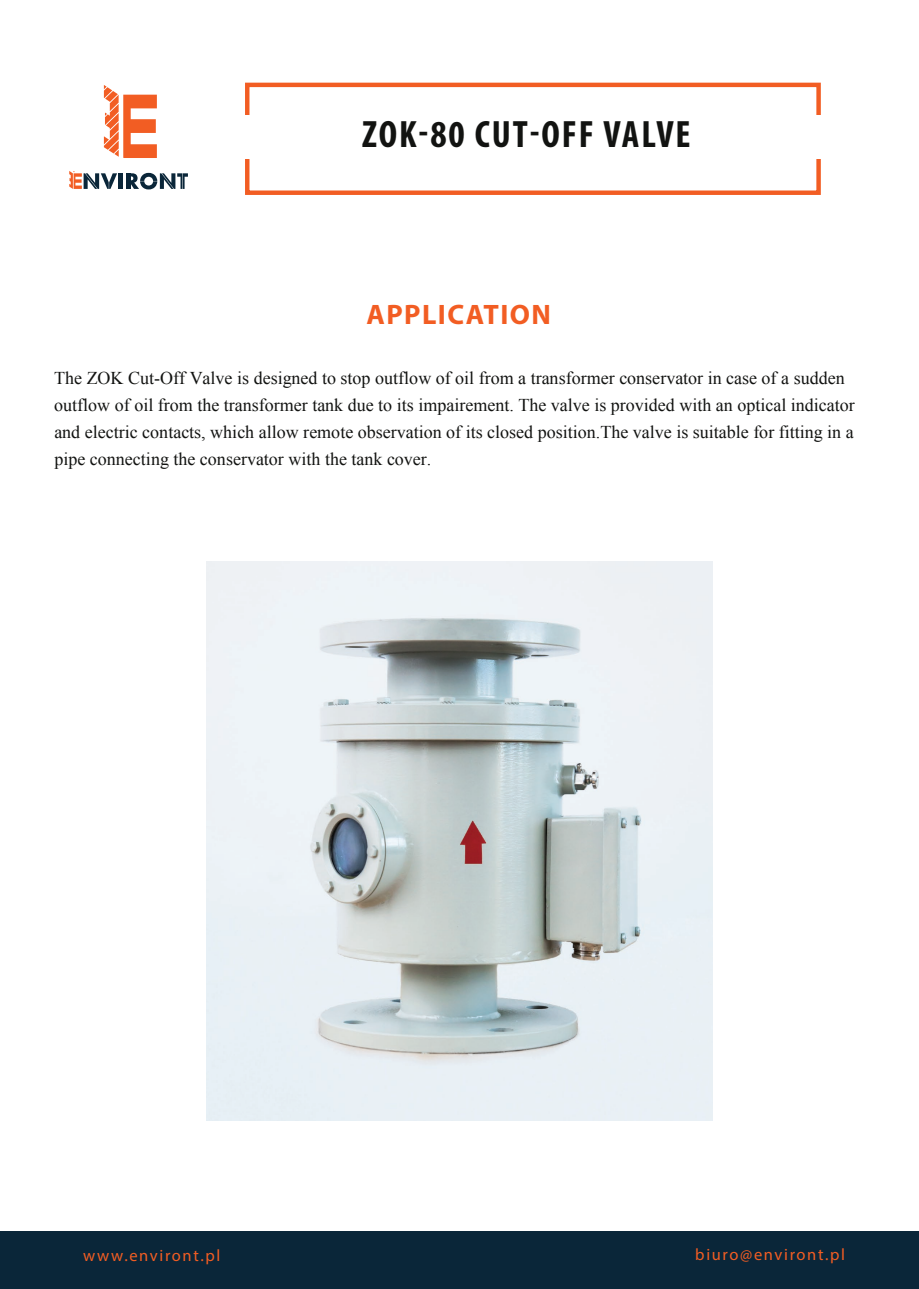
<style>
.page{position:relative;width:919px;height:1289px;background:#fff}
.page>*{position:absolute;margin:0;border:0;box-sizing:border-box;transform-origin:0 0}
.t1{font:700 condensed 38.25px "Myriad Pro";letter-spacing:.05em;color:#121311}
.t2{font:700 28.2px "Myriad Pro";letter-spacing:.05em;color:#f25d23}
.t3{font:18px/27px "Times New Roman";color:#121311}
.t4{font:16.5px "Myriad Pro";letter-spacing:.1em;color:#f25d23}
</style>
<div class="page">
<div style="left:245px;top:83px;width:575px;height:112px;border:4px solid #f25d23"></div>
<div style="left:233px;top:116px;width:27px;height:43px;background:#fff"></div>
<div style="left:803px;top:116px;width:29px;height:43px;background:#fff"></div>
<div style="left:0;top:1231px;width:918px;height:57px;background:#0a2639"></div>
<hr style="left:126px;top:173px;width:4px;height:16px;background:#0a2639">
<svg style="left:130px;top:173px;width:58px;height:16px"></svg>
<svg style="left:69px;top:171px;width:54px;height:18px"></svg>
<svg style="left:104px;top:85px;width:53px;height:73px"></svg>
<img style="left:206px;top:562px;width:506px;height:558px">
<h1 class="t1" style="left:362px;top:110px;width:330px">ZOK-80 CUT-OFF VALVE</h1>
<h2 class="t2" style="left:366px;top:296px;width:186px">APPLICATION</h2>
<p class="t3" style="left:54px;top:364px;width:802px">The ZOK Cut-Off Valve is designed to stop outflow of oil from a transformer conservator in case of a sudden outflow of oil from the transformer tank due to its impairement. The valve is provided with an optical indicator and electric contacts, which allow remote observation of its closed position.The valve is suitable for fitting in a pipe connecting the conservator with the tank cover.</p>
<p class="t4" style="left:83px;top:1245px;width:139px">www.environt.pl</p>
<p class="t4" style="left:695px;top:1243px;width:151px">biuro@environt.pl</p>
</div>
